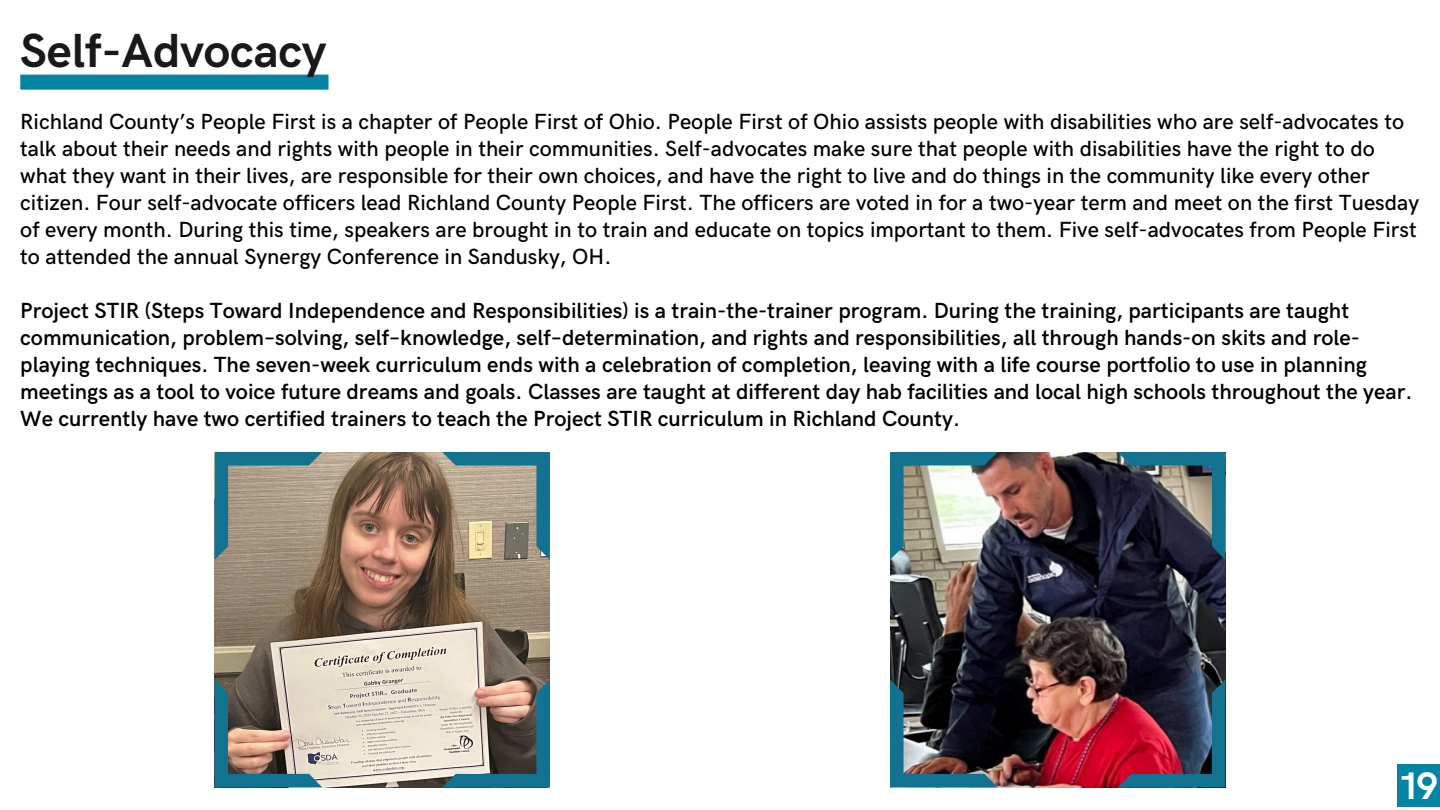
<style>
.page{position:relative;width:1440px;height:810px;background:#fff}
.page>*{position:absolute;margin:0;border:0;box-sizing:border-box;transform-origin:0 0}
.t1{font:700 48px "HK Grotesk";color:#191919}
.t2{font:700 38.4px "HK Grotesk";color:#fff}
.t3{font:500 22px/27px "HK Grotesk";color:#000}
.t4{font:600 22px/27px "HK Grotesk";color:#000}
</style>
<div class="page">
<img style="left:215px;top:452px;width:335px;height:335px">
<img style="left:890px;top:452px;width:335px;height:335px">
<div style="left:1397px;top:764px;width:43px;height:43px;background:#0484a4"></div>
<svg style="left:20px;top:75px;width:309px;height:15px;background:#0a87a6"></svg>
<h1 class="t1" style="left:20px;top:24px;width:308px">Self-Advocacy</h1>
<p class="t3" style="left:20px;top:108px;width:1400px">Richland County’s People First is a chapter of People First of Ohio. People First of Ohio assists people with disabilities who are self-advocates to talk about their needs and rights with people in their communities. Self-advocates make sure that people with disabilities have the right to do what they want in their lives, are responsible for their own choices, and have the right to live and do things in the community like every other citizen. Four self-advocate officers lead Richland County People First. The officers are voted in for a two-year term and meet on the first Tuesday of every month. During this time, speakers are brought in to train and educate on topics important to them. Five self-advocates from People First to attended the annual Synergy Conference in Sandusky, OH.</p>
<p class="t4" style="left:20px;top:297px;width:1394px">Project STIR (Steps Toward Independence and Responsibilities) is a train-the-trainer program. During the training, participants are taught communication, problem–solving, self–knowledge, self–determination, and rights and responsibilities, all through hands-on skits and role&shy;playing techniques. The seven-week curriculum ends with a celebration of completion, leaving with a life course portfolio to use in planning meetings as a tool to voice future dreams and goals. Classes are taught at different day hab facilities and local high schools throughout the year.<br>We currently have two certified trainers to teach the Project STIR curriculum in Richland County.</p>
<h2 class="t2" style="left:1398px;top:764px;width:42px">19</h2>
</div>
